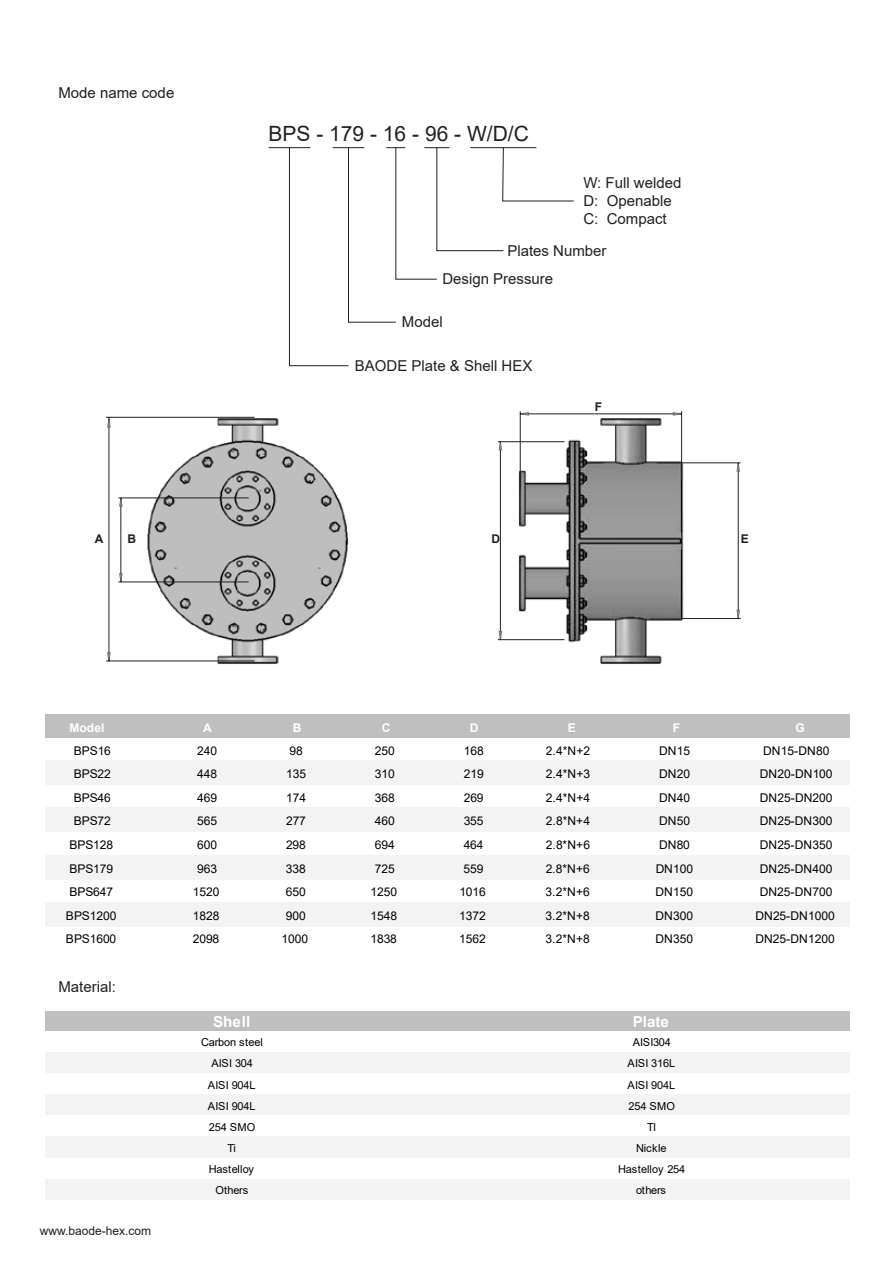
<style>
.page{position:relative;width:893px;height:1263px;background:#fff}
.page>*{position:absolute;margin:0;border:0;box-sizing:border-box;transform-origin:0 0}
.t1{font:21px "Arial";color:#231f20}
.t2{font:700 15.15px "Arial";color:#fff}
.t3{font:15px/18px "Arial";color:#231f20}
.t4{font:12px "Arial";letter-spacing:-.005em;color:#010101}
.t5{font:12px "Arial";color:#231f20}
.t6{font:700 12px "Arial";letter-spacing:.005em;color:#fff}
.t7{font:700 12px "Arial";color:#231f20}
.t8{font:10.95px "Arial";letter-spacing:-.015em;color:#010101}
</style>
<div class="page">
<div style="left:23px;top:1011px;width:839px;height:21px;background:#c0bfbf"></div>
<div style="left:23px;top:1031px;width:839px;height:22px;background:#fff"></div>
<div style="left:23px;top:1052px;width:839px;height:22px;background:#f3f3f3"></div>
<div style="left:23px;top:1073px;width:839px;height:22px;background:#fff"></div>
<div style="left:23px;top:1094px;width:839px;height:22px;background:#f3f3f3"></div>
<div style="left:23px;top:1115px;width:839px;height:22px;background:#fff"></div>
<div style="left:23px;top:1136px;width:839px;height:22px;background:#f3f3f3"></div>
<div style="left:23px;top:1157px;width:839px;height:22px;background:#fff"></div>
<div style="left:23px;top:1179px;width:839px;height:21px;background:#f3f3f3"></div>
<img style="left:504px;top:411px;width:179px;height:253px">
<img style="left:132px;top:416px;width:147px;height:248px">
<div style="left:21px;top:714px;width:851px;height:24px;background:#c0bfbf"></div>
<div style="left:21px;top:760px;width:851px;height:25px;background:#f3f3f3"></div>
<svg style="left:45px;top:807px;width:805px;height:1px"></svg>
<div style="left:21px;top:808px;width:851px;height:24px;background:#f3f3f3"></div>
<div style="left:21px;top:855px;width:851px;height:24px;background:#f3f3f3"></div>
<svg style="left:48px;top:879px;width:802px;height:48px"></svg>
<div style="left:21px;top:902px;width:851px;height:24px;background:#f3f3f3"></div>
<svg style="left:45px;top:926px;width:459px;height:1px"></svg>
<hr style="left:520px;top:411px;width:1px;height:78px;background:#231f20">
<hr style="left:681px;top:411px;width:1px;height:68px;background:#231f20">
<hr style="left:106px;top:660px;width:148px;height:1px;background:#231f20">
<hr style="left:106px;top:417px;width:148px;height:1px;background:#231f20">
<hr style="left:118px;top:497px;width:131px;height:1px;background:#231f20">
<hr style="left:118px;top:581px;width:131px;height:1px;background:#231f20">
<hr style="left:498px;top:441px;width:66px;height:1px;background:#231f20">
<hr style="left:681px;top:462px;width:60px;height:1px;background:#231f20">
<hr style="left:681px;top:618px;width:60px;height:1px;background:#231f20">
<svg style="left:520px;top:412px;width:162px;height:4px"></svg>
<svg style="left:107px;top:418px;width:4px;height:243px"></svg>
<svg style="left:120px;top:442px;width:619px;height:198px"></svg>
<hr style="left:269px;top:147px;width:41px;height:1px;background:#231f20">
<svg style="left:289px;top:147px;width:285px;height:219px"></svg>
<div style="left:0;top:366px;width:45px;height:888px;background:#fff"></div>
<div style="left:850px;top:328px;width:43px;height:889px;background:#fff"></div>
<p class="t3" style="left:58px;top:84px;width:117px">Mode name code</p>
<h1 class="t1" style="left:269px;top:119px;width:262px">BPS - 179 - 16 - 96 - W/D/C</h1>
<p class="t3" style="left:583px;top:173px;width:100px">W: Full welded<br>D: Openable<br>C: Compact</p>
<p class="t3" style="left:507px;top:241px;width:101px">Plates Number</p>
<p class="t3" style="left:442px;top:270px;width:112px">Design Pressure</p>
<p class="t3" style="left:402px;top:312px;width:42px">Model</p>
<p class="t3" style="left:355px;top:356px;width:179px">BAODE Plate &amp; Shell HEX</p>
<p class="t7" style="left:595px;top:399px;width:9px">F</p>
<p class="t7" style="left:95px;top:530px;width:10px">A</p>
<p class="t7" style="left:127px;top:530px;width:10px">B</p>
<p class="t7" style="left:491px;top:530px;width:10px">D</p>
<p class="t7" style="left:741px;top:530px;width:10px">E</p>
<p class="t6" style="left:70px;top:719px;width:36px">Model</p>
<p class="t6" style="left:203px;top:719px;width:10px">A</p>
<p class="t6" style="left:293px;top:719px;width:10px">B</p>
<p class="t6" style="left:382px;top:719px;width:10px">C</p>
<p class="t6" style="left:470px;top:719px;width:10px">D</p>
<p class="t6" style="left:568px;top:719px;width:10px">E</p>
<p class="t6" style="left:673px;top:719px;width:9px">F</p>
<p class="t6" style="left:795px;top:719px;width:11px">G</p>
<p class="t4" style="left:74px;top:742px;width:39px">BPS16</p>
<p class="t4" style="left:197px;top:742px;width:21px">240</p>
<p class="t4" style="left:290px;top:742px;width:15px">98</p>
<p class="t4" style="left:375px;top:742px;width:21px">250</p>
<p class="t4" style="left:464px;top:742px;width:21px">168</p>
<p class="t4" style="left:546px;top:742px;width:46px">2.4*N+2</p>
<p class="t4" style="left:659px;top:742px;width:32px">DN15</p>
<p class="t4" style="left:763px;top:742px;width:68px">DN15-DN80</p>
<p class="t4" style="left:74px;top:766px;width:39px">BPS22</p>
<p class="t4" style="left:197px;top:766px;width:21px">448</p>
<p class="t4" style="left:286px;top:766px;width:21px">135</p>
<p class="t4" style="left:375px;top:766px;width:21px">310</p>
<p class="t4" style="left:464px;top:766px;width:21px">219</p>
<p class="t4" style="left:546px;top:766px;width:46px">2.4*N+3</p>
<p class="t4" style="left:659px;top:766px;width:32px">DN20</p>
<p class="t4" style="left:760px;top:766px;width:74px">DN20-DN100</p>
<p class="t4" style="left:74px;top:789px;width:39px">BPS46</p>
<p class="t4" style="left:197px;top:789px;width:21px">469</p>
<p class="t4" style="left:286px;top:789px;width:21px">174</p>
<p class="t4" style="left:375px;top:789px;width:21px">368</p>
<p class="t4" style="left:464px;top:789px;width:21px">269</p>
<p class="t4" style="left:546px;top:789px;width:46px">2.4*N+4</p>
<p class="t4" style="left:659px;top:789px;width:32px">DN40</p>
<p class="t4" style="left:760px;top:789px;width:74px">DN25-DN200</p>
<p class="t4" style="left:74px;top:813px;width:39px">BPS72</p>
<p class="t4" style="left:197px;top:813px;width:21px">565</p>
<p class="t4" style="left:286px;top:813px;width:21px">277</p>
<p class="t4" style="left:375px;top:813px;width:21px">460</p>
<p class="t4" style="left:464px;top:813px;width:21px">355</p>
<p class="t4" style="left:546px;top:813px;width:46px">2.8*N+4</p>
<p class="t4" style="left:659px;top:813px;width:32px">DN50</p>
<p class="t4" style="left:760px;top:813px;width:74px">DN25-DN300</p>
<p class="t4" style="left:69px;top:836px;width:45px">BPS128</p>
<p class="t4" style="left:197px;top:836px;width:21px">600</p>
<p class="t4" style="left:286px;top:836px;width:21px">298</p>
<p class="t4" style="left:375px;top:836px;width:21px">694</p>
<p class="t4" style="left:464px;top:836px;width:21px">464</p>
<p class="t4" style="left:546px;top:836px;width:46px">2.8*N+6</p>
<p class="t4" style="left:659px;top:836px;width:32px">DN80</p>
<p class="t4" style="left:760px;top:836px;width:74px">DN25-DN350</p>
<p class="t4" style="left:69px;top:860px;width:45px">BPS179</p>
<p class="t4" style="left:197px;top:860px;width:21px">963</p>
<p class="t4" style="left:286px;top:860px;width:21px">338</p>
<p class="t4" style="left:375px;top:860px;width:21px">725</p>
<p class="t4" style="left:464px;top:860px;width:21px">559</p>
<p class="t4" style="left:546px;top:860px;width:46px">2.8*N+6</p>
<p class="t4" style="left:656px;top:860px;width:39px">DN100</p>
<p class="t4" style="left:760px;top:860px;width:74px">DN25-DN400</p>
<p class="t4" style="left:69px;top:884px;width:45px">BPS647</p>
<p class="t4" style="left:193px;top:884px;width:28px">1520</p>
<p class="t4" style="left:286px;top:884px;width:21px">650</p>
<p class="t4" style="left:370px;top:884px;width:28px">1250</p>
<p class="t4" style="left:459px;top:884px;width:28px">1016</p>
<p class="t4" style="left:546px;top:884px;width:46px">3.2*N+6</p>
<p class="t4" style="left:656px;top:884px;width:39px">DN150</p>
<p class="t4" style="left:760px;top:884px;width:74px">DN25-DN700</p>
<p class="t4" style="left:66px;top:907px;width:52px">BPS1200</p>
<p class="t4" style="left:193px;top:907px;width:28px">1828</p>
<p class="t4" style="left:286px;top:907px;width:21px">900</p>
<p class="t4" style="left:370px;top:907px;width:28px">1548</p>
<p class="t4" style="left:459px;top:907px;width:28px">1372</p>
<p class="t4" style="left:546px;top:907px;width:46px">3.2*N+8</p>
<p class="t4" style="left:656px;top:907px;width:39px">DN300</p>
<p class="t4" style="left:755px;top:907px;width:81px">DN25-DN1000</p>
<p class="t4" style="left:66px;top:931px;width:52px">BPS1600</p>
<p class="t4" style="left:193px;top:931px;width:28px">2098</p>
<p class="t4" style="left:282px;top:931px;width:28px">1000</p>
<p class="t4" style="left:370px;top:931px;width:28px">1838</p>
<p class="t4" style="left:459px;top:931px;width:28px">1562</p>
<p class="t4" style="left:546px;top:931px;width:46px">3.2*N+8</p>
<p class="t4" style="left:655px;top:931px;width:39px">DN350</p>
<p class="t4" style="left:755px;top:931px;width:81px">DN25-DN1200</p>
<p class="t3" style="left:58px;top:978px;width:59px">Material:</p>
<p class="t5" style="left:40px;top:1222px;width:113px">www.baode-hex.com</p>
<p class="t2" style="left:213px;top:1011px;width:39px">Shell</p>
<p class="t2" style="left:633px;top:1011px;width:38px">Plate</p>
<p class="t8" style="left:201px;top:1035px;width:63px">Carbon steel</p>
<p class="t8" style="left:633px;top:1035px;width:40px">AISI304</p>
<p class="t8" style="left:211px;top:1056px;width:43px">AISI 304</p>
<p class="t8" style="left:628px;top:1056px;width:49px">AISI 316L</p>
<p class="t8" style="left:208px;top:1077px;width:49px">AISI 904L</p>
<p class="t8" style="left:628px;top:1077px;width:49px">AISI 904L</p>
<p class="t8" style="left:208px;top:1098px;width:49px">AISI 904L</p>
<p class="t8" style="left:628px;top:1098px;width:48px">254 SMO</p>
<p class="t8" style="left:209px;top:1119px;width:48px">254 SMO</p>
<p class="t8" style="left:647px;top:1119px;width:10px">TI</p>
<p class="t8" style="left:227px;top:1140px;width:10px">Ti</p>
<p class="t8" style="left:636px;top:1140px;width:32px">Nickle</p>
<p class="t8" style="left:209px;top:1161px;width:47px">Hastelloy</p>
<p class="t8" style="left:618px;top:1161px;width:69px">Hastelloy 254</p>
<p class="t8" style="left:216px;top:1182px;width:34px">Others</p>
<p class="t8" style="left:636px;top:1182px;width:32px">others</p>
</div>
